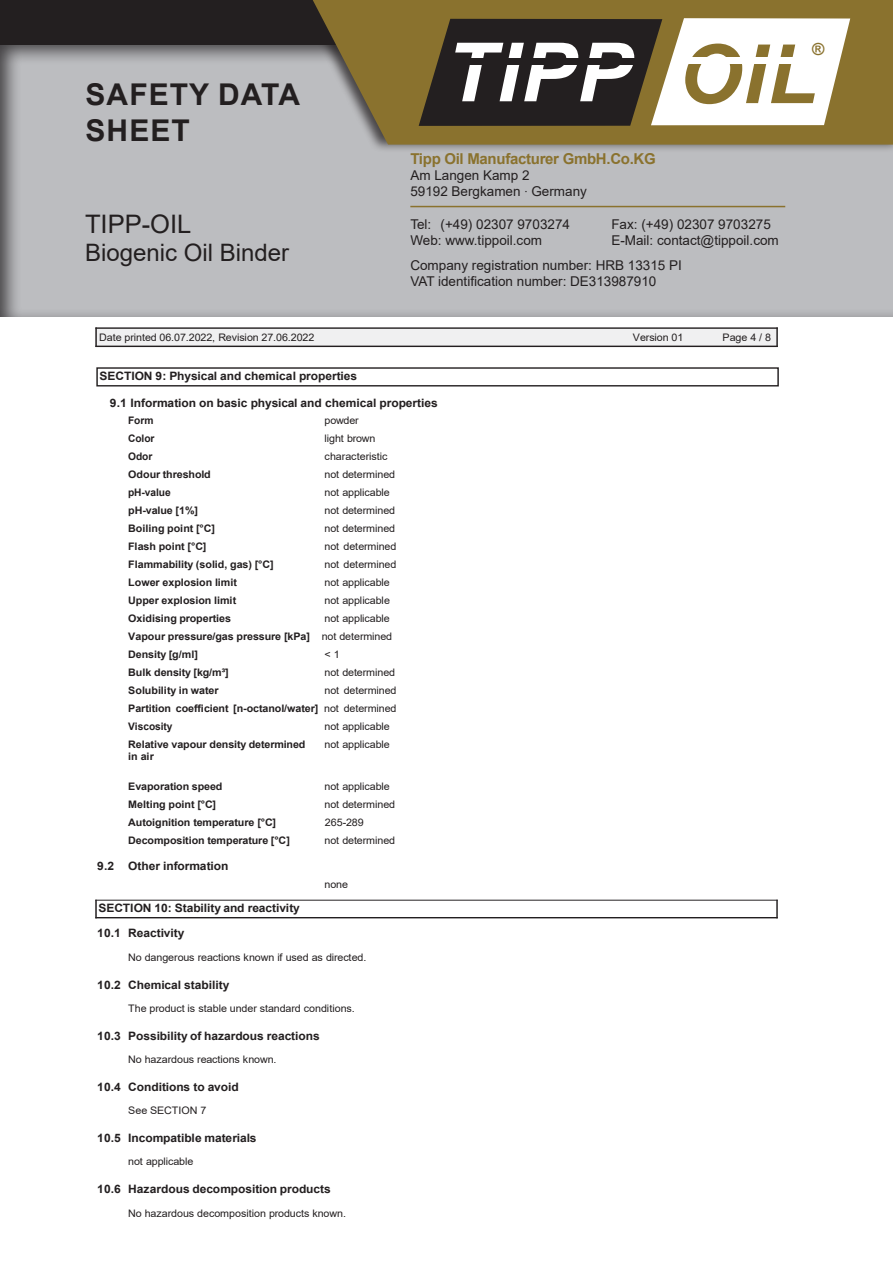
<style>
.page{position:relative;width:893px;height:1263px;background:#fff}
.page>*{position:absolute;margin:0;border:0;box-sizing:border-box;transform-origin:0 0}
.t1{font:italic 700 81.75px "Arial";letter-spacing:.015em;color:#fff}
.t2{font:700 30px/36px "Arial";letter-spacing:.035em;color:#231f20}
.t3{font:25.5px "Arial";color:#231f20}
.t4{font:24px "Arial";color:#231f20}
.t5{font:700 16.65px "Arial";color:#8a722e}
.t6{font:700 15px "Arial";letter-spacing:-.02em;color:#8a722e}
.t7{font:13.5px/16.2px "Arial";color:#231f20}
.t8{font:700 12.9px "Arial";color:#231f20;scale:1.04 1}
.t9{font:700 11.55px "Arial";color:#231f20;scale:1.04 1}
.t10{font:10.35px "Arial";letter-spacing:-.005em;color:#231f20;scale:1.04 1}
.t11{font:700 10.35px/18px "Arial";letter-spacing:-.005em;color:#231f20;scale:1.04 1}
.t12{font:700 10.35px "Arial";letter-spacing:-.005em;color:#231f20}
.s1{color:#8a722e}
.s2{font-family:"Helvetica Neue LT Std";font-weight:100;font-stretch:condensed}
.s3{font-weight:400}
</style>
<div class="page">
<div style="left:0;top:43px;width:893px;height:276px;background:#231f20;opacity:.75"></div>
<div style="left:0;top:0;width:893px;height:45px;background:#231f20"></div>
<div style="left:292px;top:0;width:601px;height:153px;background:#231f20;opacity:.75"></div>
<svg style="left:308px;top:0;width:585px;height:145px;background:#8b7840"></svg>
<svg style="left:419px;top:18px;width:431px;height:108px"></svg>
<div style="left:445px;top:43px;width:184px;height:76px;background:#231f20"></div>
<div style="left:469px;top:58px;width:170px;height:6px;background:#231f20"></div>
<div style="left:685px;top:58px;width:109px;height:6px;background:#fff"></div>
<hr style="left:410px;top:206px;width:375px;height:1px;background:#8a722e">
<div style="left:97px;top:329px;width:679px;height:17px;background:#f0f0f1"></div>
<hr style="left:95px;top:327px;width:683px;height:2px;background:#231f20">
<hr style="left:776px;top:327px;width:2px;height:20px;background:#231f20">
<hr style="left:95px;top:346px;width:683px;height:1px;background:#231f20">
<hr style="left:95px;top:327px;width:2px;height:20px;background:#231f20">
<div style="left:96px;top:367px;width:683px;height:19px;border:1px solid #231f20"></div>
<svg style="left:777px;top:900px;width:1px;height:17px"></svg>
<hr style="left:95px;top:917px;width:683px;height:1px;background:#231f20">
<svg style="left:95px;top:900px;width:1px;height:18px"></svg>
<img style="left:96px;top:900px;width:681px;height:17px">
<h2 class="t2" style="left:86px;top:77px;width:216px">SAFETY DATA<br>SHEET</h2>
<h3 class="t3" style="left:85px;top:206px;width:108px">TIPP-OIL</h3>
<h3 class="t4" style="left:85px;top:236px;width:206px">Biogenic Oil Binder</h3>
<p class="t8" style="left:100px;top:252px;width:221px">Binding Agent for Oil and Chemicals</p>
<h1 class="t1" style="left:445px;top:18px;width:373px">TIPP <span class="s1">OIL</span></h1>
<h3 class="t5" style="left:812px;top:38px;width:14px">®</h3>
<h3 class="t6" style="left:410px;top:148px;width:247px">Tipp Oil Manufacturer GmbH.Co.KG</h3>
<h3 class="t7" style="left:410px;top:167px;width:178px">Am Langen Kamp 2<br>59192 Bergkamen <span class="s2">·</span> Germany</h3>
<h3 class="t7" style="left:410px;top:216px;width:161px">Tel: (+49) 02307 9703274</h3>
<h3 class="t7" style="left:611px;top:216px;width:161px">Fax: (+49) 02307 9703275</h3>
<h3 class="t7" style="left:410px;top:232px;width:133px">Web: www.tippoil.com</h3>
<h3 class="t7" style="left:410px;top:228px;width:370px;line-height:25.2px;text-indent:201px">E-Mail: contact@tippoil.com<br>Company registration number: HRB 13315 PI</h3>
<h3 class="t7" style="left:410px;top:273px;width:248px">VAT identification number: DE313987910</h3>
<p class="t10" style="left:99px;top:331px;width:208px">Date printed 06.07.2022, Revision 27.06.2022</p>
<p class="t10" style="left:633px;top:330px;width:50px">Version 01</p>
<p class="t10" style="left:722px;top:330px;width:48px">Page 4 / 8</p>
<p class="t9" style="left:100px;top:368px;width:249px">SECTION 9: Physical and chemical properties</p>
<p class="t9" style="left:110px;top:395px;width:317px">9.1 Information on basic physical and chemical properties</p>
<p class="t12" style="left:128px;top:413px;width:27px">Form</p>
<p class="t10" style="left:325px;top:413px;width:34px">powder</p>
<p class="t12" style="left:128px;top:431px;width:28px">Color</p>
<p class="t10" style="left:325px;top:431px;width:50px">light brown</p>
<p class="t12" style="left:128px;top:449px;width:26px">Odor</p>
<p class="t10" style="left:325px;top:449px;width:62px">characteristic</p>
<p class="t11" style="left:128px;top:465px;width:81px">Odour threshold</p>
<p class="t10" style="left:325px;top:467px;width:69px">not determined</p>
<p class="t12" style="left:128px;top:485px;width:44px">pH-value</p>
<p class="t10" style="left:325px;top:485px;width:64px">not applicable</p>
<p class="t11" style="left:128px;top:501px;width:69px">pH-value [1%]</p>
<p class="t10" style="left:325px;top:503px;width:69px">not determined</p>
<p class="t11" style="left:128px;top:519px;width:85px">Boiling point [°C]</p>
<p class="t10" style="left:325px;top:521px;width:69px">not determined</p>
<p class="t11" style="left:128px;top:537px;width:77px">Flash point [°C]</p>
<p class="t10" style="left:325px;top:539px;width:71px">not determined</p>
<p class="t11" style="left:128px;top:555px;width:141px">Flammability (solid, gas) [°C]</p>
<p class="t10" style="left:325px;top:557px;width:71px">not determined</p>
<p class="t11" style="left:128px;top:573px;width:106px">Lower explosion limit</p>
<p class="t10" style="left:325px;top:575px;width:64px">not applicable</p>
<p class="t11" style="left:128px;top:591px;width:105px">Upper explosion limit</p>
<p class="t10" style="left:325px;top:593px;width:64px">not applicable</p>
<p class="t11" style="left:128px;top:609px;width:100px">Oxidising properties</p>
<p class="t11" style="left:128px;top:609px;width:255px;text-indent:196px"><span class="s3">not applicable<br></span>Vapour pressure/gas pressure [kPa] <span class="s3">not determined<br></span>Density [g/ml]</p>
<p class="t10" style="left:325px;top:647px;width:16px">&lt; 1</p>
<p class="t11" style="left:128px;top:663px;width:98px">Bulk density [kg/m³]</p>
<p class="t10" style="left:325px;top:665px;width:69px">not determined</p>
<p class="t11" style="left:128px;top:681px;width:88px">Solubility in water</p>
<p class="t11" style="left:128px;top:681px;width:259px;text-align:justify;text-indent:196px"><span class="s3">not determined </span>Partition coefficient [n-octanol/water] <span class="s3">not determined </span>Viscosity</p>
<p class="t10" style="left:325px;top:719px;width:64px">not applicable</p>
<p class="t11" style="left:128px;top:738px;width:172px;line-height:12.6px">Relative vapour density determined in air</p>
<p class="t10" style="left:325px;top:737px;width:64px">not applicable</p>
<p class="t11" style="left:128px;top:777px;width:92px">Evaporation speed</p>
<p class="t10" style="left:325px;top:779px;width:64px">not applicable</p>
<p class="t11" style="left:128px;top:795px;width:86px">Melting point [°C]</p>
<p class="t10" style="left:325px;top:797px;width:69px">not determined</p>
<p class="t11" style="left:128px;top:813px;width:144px">Autoignition temperature [°C]</p>
<p class="t10" style="left:325px;top:815px;width:39px">265-289</p>
<p class="t11" style="left:128px;top:831px;width:157px">Decomposition temperature [°C]</p>
<p class="t10" style="left:325px;top:833px;width:69px">not determined</p>
<p class="t9" style="left:97px;top:858px;width:128px">9.2 Other information</p>
<p class="t10" style="left:324px;top:877px;width:24px">none</p>
<p class="t9" style="left:98px;top:900px;width:195px">SECTION 10: Stability and reactivity</p>
<p class="t9" style="left:97px;top:925px;width:85px">10.1 Reactivity</p>
<p class="t10" style="left:128px;top:950px;width:230px">No dangerous reactions known if used as directed.</p>
<p class="t9" style="left:97px;top:976px;width:129px">10.2 Chemical stability</p>
<p class="t10" style="left:128px;top:1001px;width:219px">The product is stable under standard conditions.</p>
<p class="t9" style="left:97px;top:1028px;width:215px">10.3 Possibility of hazardous reactions</p>
<p class="t10" style="left:128px;top:1052px;width:144px">No hazardous reactions known.</p>
<p class="t9" style="left:97px;top:1079px;width:137px">10.4 Conditions to avoid</p>
<p class="t10" style="left:128px;top:1103px;width:77px">See SECTION 7</p>
<p class="t9" style="left:97px;top:1130px;width:155px">10.5 Incompatible materials</p>
<p class="t10" style="left:128px;top:1155px;width:64px">not applicable</p>
<p class="t9" style="left:97px;top:1181px;width:226px">10.6 Hazardous decomposition products</p>
<p class="t10" style="left:128px;top:1206px;width:211px">No hazardous decomposition products known.</p>
</div>
